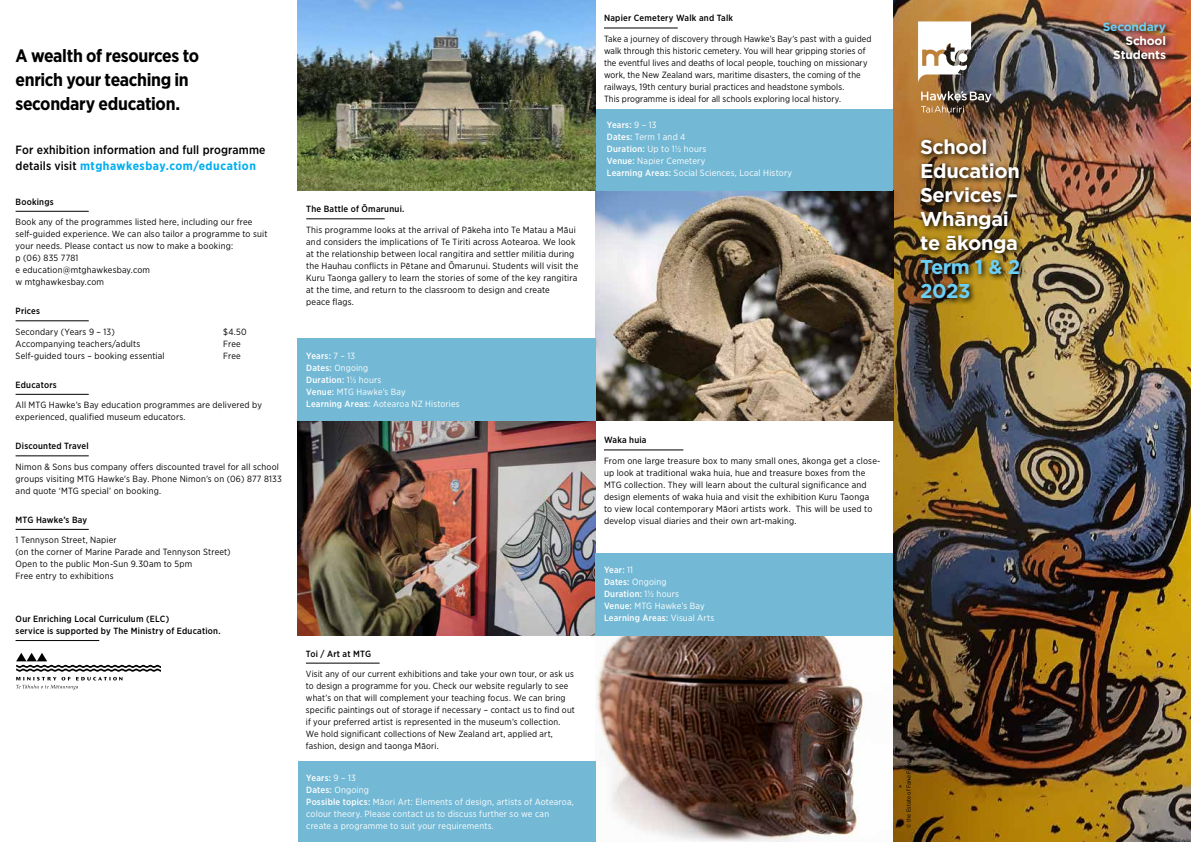
<style>
.page{position:relative;width:1191px;height:842px;background:#fff}
.page>*{position:absolute;margin:0;border:0;box-sizing:border-box;transform-origin:0 0}
.t1{font:700 20px/24px "Gotham";letter-spacing:-.02em;color:#fff}
.t2{font:700 20px/24px "Gotham";letter-spacing:-.025em;color:#6dcff6}
.t3{font:700 18px/24px "Gotham Narrow";letter-spacing:-.02em;color:#000}
.t4{font:500 12px/16px "Gotham Narrow";letter-spacing:.01em;color:#000}
.t5{font:700 12px "Gotham";letter-spacing:-.015em;color:#fff}
.t6{font:700 12px "Gotham";letter-spacing:-.015em;color:#6dcff6}
.t7{font:9px/12px "Gotham Narrow";letter-spacing:.015em;color:#000}
.t8{font:9px/12px "Gotham Narrow";letter-spacing:.02em;color:#fff}
.t9{font:500 9px/12px "Gotham Narrow";letter-spacing:.02em;color:#000}
.t10{font:500 9px/12px "Gotham Narrow";letter-spacing:.025em;color:#fff}
.t11{font:6px "Gotham Narrow";color:#000}
.s1{font-weight:500}
.s2{font-weight:700;color:#00aeef}
.s3{font-weight:400}
</style>
<div class="page">
<img style="left:298px;top:421px;width:297px;height:214px">
<img style="left:595px;top:635px;width:298px;height:207px">
<img style="left:298px;top:0;width:297px;height:191px">
<img style="left:893px;top:0;width:298px;height:842px">
<svg style="left:918px;top:21px;width:53px;height:62px"></svg>
<svg style="left:921px;top:91px;width:70px;height:22px;background:#816c57"></svg>
<img style="left:1100px;top:19px;width:73px;height:47px">
<hr style="left:16px;top:211px;width:73px;height:1px;background:#000">
<hr style="left:16px;top:321px;width:73px;height:1px;background:#000">
<hr style="left:16px;top:394px;width:73px;height:1px;background:#000">
<hr style="left:16px;top:456px;width:73px;height:1px;background:#000">
<hr style="left:16px;top:529px;width:73px;height:1px;background:#000">
<svg style="left:16px;top:653px;width:145px;height:37px"></svg>
<hr style="left:16px;top:640px;width:83px;height:1px;background:#000">
<hr style="left:604px;top:450px;width:79px;height:1px;background:#000">
<div style="left:595px;top:553px;width:298px;height:82px;background:#73b9d5"></div>
<hr style="left:306px;top:663px;width:73px;height:1px;background:#000">
<div style="left:298px;top:761px;width:297px;height:81px;background:#73b9d5"></div>
<img style="left:595px;top:191px;width:298px;height:230px">
<div style="left:595px;top:110px;width:298px;height:81px;background:#73b9d5"></div>
<hr style="left:604px;top:28px;width:73px;height:1px;background:#000">
<img style="left:917px;top:136px;width:109px;height:170px">
<hr style="left:306px;top:219px;width:79px;height:1px;background:#000">
<div style="left:297px;top:339px;width:298px;height:82px;background:#73b9d5"></div>
<p class="t9" style="left:604px;top:12px;width:131px">Napier Cemetery Walk and Talk</p>
<p class="t7" style="left:604px;top:33px;width:269px">Take a journey of discovery through Hawke’s Bay’s past with a guided walk through this historic cemetery. You will hear gripping stories of the eventful lives and deaths of local people, touching on missionary work, the New Zealand wars, maritime disasters, the coming of the railways, 19th century burial practices and headstone symbols.<br>This programme is ideal for all schools exploring local history.</p>
<p class="t8" style="left:607px;top:119px;width:187px"><span class="s1">Years:</span> 9 – 13<br><span class="s1">Dates:</span> Term 1 and 4<br><span class="s1">Duration:</span> Up to 1½ hours<br><span class="s1">Venue:</span> Napier Cemetery<br><span class="s1">Learning Areas:</span> Social Sciences, Local History</p>
<h3 class="t6" style="left:1102px;top:19px;width:65px">Secondary</h3>
<h3 class="t5" style="left:1125px;top:33px;width:42px">School</h3>
<h2 class="t3" style="left:16px;top:43px;width:185px">A wealth of resources to</h2>
<h3 class="t5" style="left:1113px;top:47px;width:54px">Students</h3>
<h2 class="t3" style="left:16px;top:67px;width:175px">enrich your teaching in secondary education.</h2>
<h3 class="t4" style="left:16px;top:142px;width:251px">For exhibition information and full programme details visit <span class="s2">mtghawkesbay.com/education</span></h3>
<p class="t9" style="left:16px;top:195px;width:40px">Bookings</p>
<p class="t7" style="left:16px;top:216px;width:253px">Book any of the programmes listed here, including our free self-guided experience. We can also tailor a programme to suit your needs. Please contact us now to make a booking:<br>p (06) 835 7781<br>e education@mtghawkesbay.com<br>w mtghawkesbay.com</p>
<p class="t9" style="left:16px;top:305px;width:26px">Prices</p>
<p class="t7" style="left:16px;top:325px;width:101px">Secondary (Years 9 – 13)</p>
<p class="t7" style="left:223px;top:325px;width:25px">$4.50</p>
<p class="t7" style="left:16px;top:337px;width:126px">Accompanying teachers/adults</p>
<p class="t7" style="left:223px;top:337px;width:19px">Free</p>
<p class="t7" style="left:16px;top:349px;width:151px">Self-guided tours – booking essential</p>
<p class="t7" style="left:223px;top:349px;width:19px">Free</p>
<p class="t9" style="left:16px;top:378px;width:43px">Educators</p>
<p class="t7" style="left:16px;top:399px;width:248px">All MTG Hawke’s Bay education programmes are delivered by experienced, qualified museum educators.</p>
<p class="t9" style="left:16px;top:440px;width:75px">Discounted Travel</p>
<p class="t7" style="left:16px;top:460px;width:268px">Nimon &amp; Sons bus company offers discounted travel for all school groups visiting MTG Hawke's Bay. Phone Nimon’s on (06) 877 8133 and quote ‘MTG special’ on booking.</p>
<p class="t9" style="left:16px;top:513px;width:73px">MTG Hawke’s Bay</p>
<p class="t7" style="left:16px;top:534px;width:216px">1 Tennyson Street, Napier<br>(on the corner of Marine Parade and Tennyson Street)<br>Open to the public Mon-Sun 9.30am to 5pm<br>Free entry to exhibitions</p>
<p class="t9" style="left:16px;top:613px;width:206px">Our Enriching Local Curriculum (ELC)<br>service is supported by The Ministry of Education.</p>
<h1 class="t1" style="left:920px;top:134px;width:101px">School<br>Education<br>Services –<br>Whāngai te ākonga</h1>
<h1 class="t2" style="left:920px;top:254px;width:101px">Term 1 &amp; 2<br>2023</h1>
<p class="t9" style="left:306px;top:203px;width:100px">The Battle of Ōmarunui.</p>
<p class="t7" style="left:306px;top:223px;width:273px">This programme looks at the arrival of Pākeha into Te Matau a Māui and considers the implications of Te Tiriti across Aotearoa. We look at the relationship between local rangitira and settler militia during the Hauhau conflicts in Pētane and Ōmarunui. Students will visit the Kuru Taonga gallery to learn the stories of some of the key rangitira at the time, and return to the classroom to design and create<br>peace flags.</p>
<p class="t8" style="left:306px;top:350px;width:155px"><span class="s1">Years:</span> 7 – 13<br><span class="s1">Dates:</span> Ongoing<br><span class="s1">Duration:</span> 1½ hours<br><span class="s1">Venue:</span> MTG Hawke’s Bay<br><span class="s1">Learning Areas:</span> Aotearoa NZ Histories</p>
<p class="t9" style="left:604px;top:434px;width:44px">Waka huia</p>
<p class="t7" style="left:604px;top:455px;width:278px">From one large treasure box to many small ones, ākonga get a close&shy;up look at traditional waka huia, hue and treasure boxes from the MTG collection. They will learn about the cultural significance and design elements of waka huia and visit the exhibition Kuru Taonga<br>to view local contemporary Māori artists work. This will be used to develop visual diaries and their own art-making.</p>
<p class="t10" style="left:604px;top:564px;width:112px">Year: <span class="s3">11<br></span>Dates: <span class="s3">Ongoing<br></span>Duration: <span class="s3">1½ hours<br></span>Venue: <span class="s3">MTG Hawke’s Bay<br></span>Learning Areas: <span class="s3">Visual Arts</span></p>
<p class="t9" style="left:306px;top:647px;width:67px">Toi / Art at MTG</p>
<p class="t7" style="left:306px;top:668px;width:270px">Visit any of our current exhibitions and take your own tour, or ask us to design a programme for you. Check our website regularly to see what’s on that will complement your teaching focus. We can bring specific paintings out of storage if necessary – contact us to find out if your preferred artist is represented in the museum’s collection.<br>We hold significant collections of New Zealand art, applied art, fashion, design and taonga Māori.</p>
<p class="t8" style="left:306px;top:772px;width:269px"><span class="s1">Years:</span> 9 – 13<br><span class="s1">Dates:</span> Ongoing<br><span class="s1">Possible topics:</span> Māori Art: Elements of design, artists of Aotearoa, colour theory. Please contact us to discuss further so we can create a programme to suit your requirements.</p>
<p class="t11" style="left:905px;top:828px;width:70px;rotate:-90deg">© the Estate of Fane Flaws</p>
</div>
